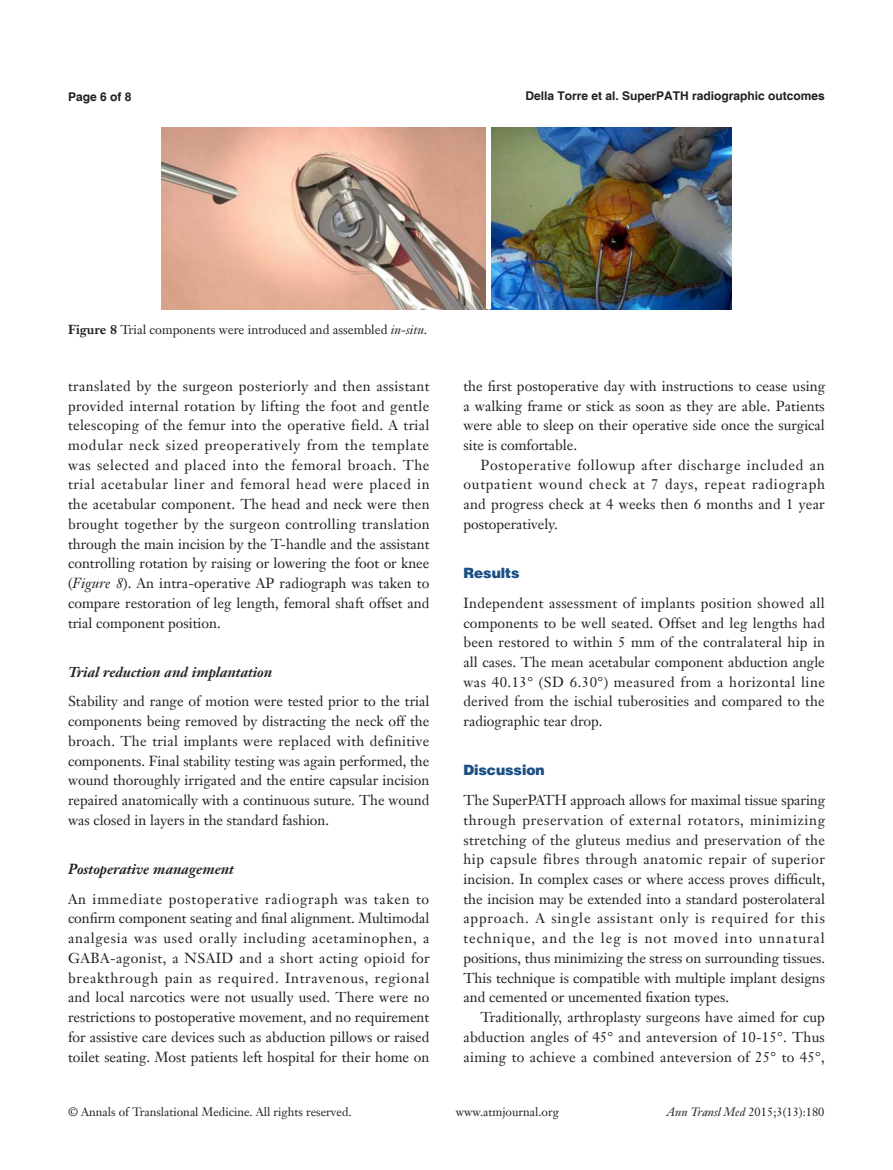
<style>
.page{position:relative;width:893px;height:1170px;background:#fff}
.page>*{position:absolute;margin:0;border:0;box-sizing:border-box;transform-origin:0 0}
.t1{font:14.25px/19.6px "Janson Text LT";color:#231f20;text-align:justify}
.二级标题斜体-6_5{font:italic 700 14.25px "Janson Text LT";color:#231f20}
.一级标题-6_5{font:900 14.25px "Helvetica";color:#1c5085}
.栏目{font:12.75px "Janson Text LT";color:#231f20}
.t2{font:12px "Janson Text LT";color:#231f20}
.t3{font:700 12px "Helvetica";color:#231f20}
.s1{font-weight:700}
.s2{font-style:italic}
</style>
<div class="page">
<img style="left:162px;top:128px;width:569px;height:181px">
<hr style="left:487px;top:128px;width:4px;height:181px;background:#fff">
<p class="t3" style="left:68px;top:89px;width:65px">Page 6 of 8</p>
<p class="t3" style="left:525px;top:88px;width:301px">Della Torre et al. SuperPATH radiographic outcomes</p>
<p class="栏目" style="left:68px;top:322px;width:361px"><span class="s1">Figure 8</span> Trial components were introduced and assembled <span class="s2">in-situ</span>.</p>
<p class="t1" style="left:68px;top:376px;width:363px">translated by the surgeon posteriorly and then assistant provided internal rotation by lifting the foot and gentle telescoping of the femur into the operative field. A trial modular neck sized preoperatively from the template was selected and placed into the femoral broach. The trial acetabular liner and femoral head were placed in the acetabular component. The head and neck were then brought together by the surgeon controlling translation through the main incision by the T-handle and the assistant controlling rotation by raising or lowering the foot or knee (<span class="s2">Figure 8</span>). An intra-operative AP radiograph was taken to compare restoration of leg length, femoral shaft offset and trial component position.</p>
<p class="二级标题斜体-6_5" style="left:68px;top:662px;width:206px">Trial reduction and implantation</p>
<p class="t1" style="left:68px;top:691px;width:363px">Stability and range of motion were tested prior to the trial components being removed by distracting the neck off the broach. The trial implants were replaced with definitive components. Final stability testing was again performed, the wound thoroughly irrigated and the entire capsular incision repaired anatomically with a continuous suture. The wound was closed in layers in the standard fashion.</p>
<p class="二级标题斜体-6_5" style="left:68px;top:859px;width:168px">Postoperative management</p>
<p class="t1" style="left:68px;top:888px;width:363px">An immediate postoperative radiograph was taken to confirm component seating and final alignment. Multimodal analgesia was used orally including acetaminophen, a GABA-agonist, a NSAID and a short acting opioid for breakthrough pain as required. Intravenous, regional and local narcotics were not usually used. There were no restrictions to postoperative movement, and no requirement for assistive care devices such as abduction pillows or raised toilet seating. Most patients left hospital for their home on</p>
<p class="t1" style="left:463px;top:376px;width:363px">the first postoperative day with instructions to cease using a walking frame or stick as soon as they are able. Patients were able to sleep on their operative side once the surgical site is comfortable.</p>
<p class="t1" style="left:463px;top:455px;width:363px;text-indent:17px">Postoperative followup after discharge included an outpatient wound check at 7 days, repeat radiograph and progress check at 4 weeks then 6 months and 1 year postoperatively.</p>
<p class="一级标题-6_5" style="left:463px;top:564px;width:58px">Results</p>
<p class="t1" style="left:463px;top:593px;width:363px">Independent assessment of implants position showed all components to be well seated. Offset and leg lengths had been restored to within 5 mm of the contralateral hip in all cases. The mean acetabular component abduction angle was 40.13° (SD 6.30°) measured from a horizontal line derived from the ischial tuberosities and compared to the radiographic tear drop.</p>
<p class="一级标题-6_5" style="left:463px;top:761px;width:83px">Discussion</p>
<p class="t1" style="left:463px;top:790px;width:363px">The SuperPATH approach allows for maximal tissue sparing through preservation of external rotators, minimizing stretching of the gluteus medius and preservation of the hip capsule fibres through anatomic repair of superior incision. In complex cases or where access proves difficult, the incision may be extended into a standard posterolateral approach. A single assistant only is required for this technique, and the leg is not moved into unnatural positions, thus minimizing the stress on surrounding tissues.<br>This technique is compatible with multiple implant designs and cemented or uncemented fixation types.</p>
<p class="t1" style="left:463px;top:1007px;width:363px;text-indent:17px">Traditionally, arthroplasty surgeons have aimed for cup abduction angles of 45° and anteversion of 10-15°. Thus aiming to achieve a combined anteversion of 25° to 45°,</p>
<p class="t2" style="left:68px;top:1104px;width:285px">© Annals of Translational Medicine. All rights reserved.</p>
<p class="t2" style="left:456px;top:1104px;width:105px">www.atmjournal.org</p>
<p class="t2" style="left:667px;top:1104px;width:159px"><span class="s2">Ann Transl Med</span> 2015;3(13):180</p>
</div>
